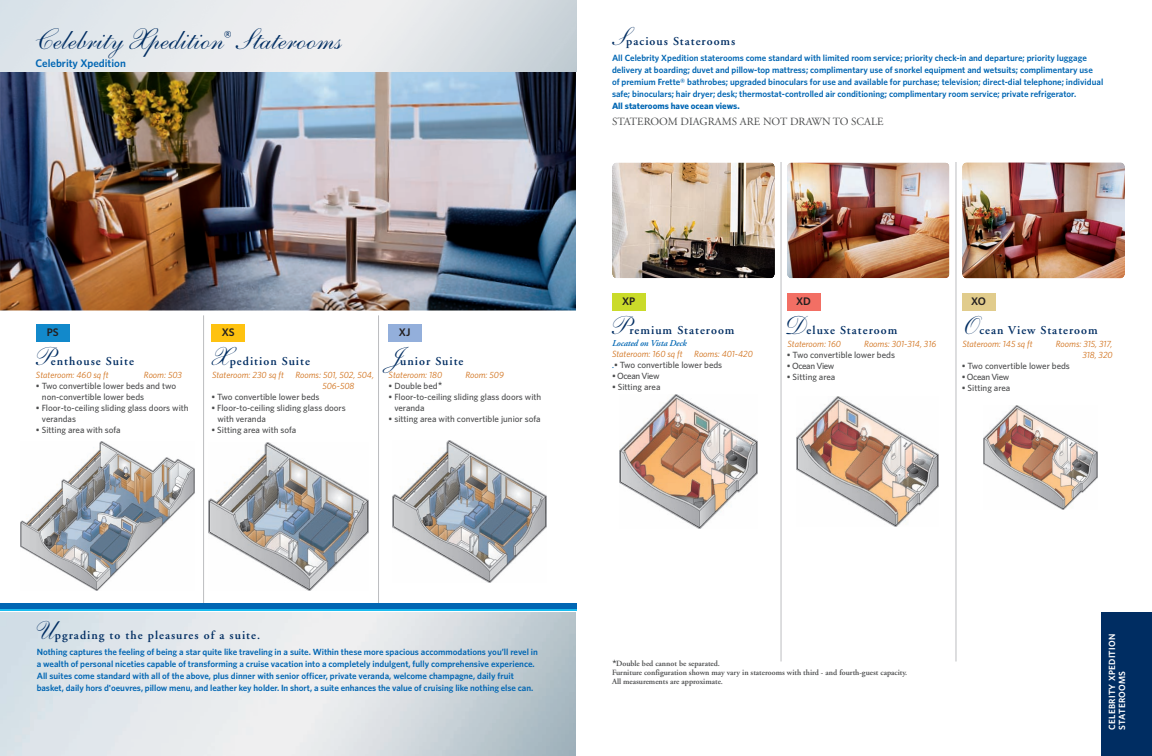
<style>
.page{position:relative;width:1152px;height:756px;background:#fff}
.page>*{position:absolute;margin:0;border:0;box-sizing:border-box;transform-origin:0 0}
.t1{font:30px "Shelley Andante Script";color:#002d62}
.t2{font:600 12px "Adobe Garamond";letter-spacing:.085em;color:#002d62}
.t3{font:11px "Adobe Garamond";color:#4b4c4d}
.t4{font:600 11px "Whitney";color:#0166b3}
.t5{font:600 11px "Whitney";color:#231f20}
.t6{font:600 9px/12px "Whitney";color:#0166b3}
.t7{font:500 9px/11px "Whitney";color:#4b4c4d}
.t8{font:italic 9px/11px "Whitney";color:#d06f18;text-align:right}
.t9{font:500 9px "Whitney";letter-spacing:-.04em;color:#4b4c4d}
.t10{font:600 9px/10px "Whitney";letter-spacing:.03em;color:#fff}
.t11{font:700 9px "Whitney";color:#0166b3}
.t12{font:italic 600 9px "Adobe Garamond";letter-spacing:-.015em;color:#0166b3}
.t13{font:600 8px/9px "Adobe Garamond";color:#4b4c4d}
.s1{font-family:"Shelley Andante Script";font-weight:400;font-size:26px}
.s2{font-size:12px}
.s3{font-weight:400;font-style:italic;color:#d06f18}
.s4{font-family:"Adobe Garamond";font-weight:600;font-style:italic;color:#0166b3}
.s5{font-family:"Whitney";font-weight:500;font-size:12px}
</style>
<div class="page">
<img style="left:20px;top:441px;width:175px;height:149px">
<div style="left:1102px;top:612px;width:50px;height:144px;background:#002d62"></div>
<hr style="left:781px;top:162px;width:1px;height:499px;background:#bcbdc0">
<hr style="left:956px;top:162px;width:1px;height:499px;background:#bcbdc0">
<hr style="left:203px;top:315px;width:1px;height:289px;background:#bcbdc0">
<hr style="left:378px;top:315px;width:1px;height:289px;background:#bcbdc0">
<div style="left:612px;top:293px;width:33px;height:17px;background:#cadb2a"></div>
<img style="left:612px;top:162px;width:163px;height:117px;border-radius:4px">
<img style="left:962px;top:162px;width:163px;height:117px;border-radius:4px">
<img style="left:787px;top:162px;width:163px;height:117px;border-radius:5px">
<img style="left:620px;top:395px;width:138px;height:133px">
<div style="left:962px;top:293px;width:33px;height:17px;background:#e1cc8c"></div>
<img style="left:983px;top:405px;width:114px;height:104px">
<div style="left:787px;top:293px;width:33px;height:17px;background:#f26f64"></div>
<img style="left:796px;top:397px;width:143px;height:130px">
<img style="left:0;top:72px;width:576px;height:238px">
<hr style="left:0;top:608px;width:576px;height:3px;background:#1abcef">
<div style="left:0;top:603px;width:576px;height:5px;background:#0166b3"></div>
<div style="left:36px;top:324px;width:33px;height:17px;background:#1289cb"></div>
<div style="left:212px;top:324px;width:33px;height:17px;background:#fec210"></div>
<div style="left:388px;top:324px;width:33px;height:17px;background:#93afdb"></div>
<img style="left:209px;top:443px;width:160px;height:148px">
<img style="left:393px;top:441px;width:153px;height:142px">
<h1 class="t1" style="left:32px;top:28px;width:306px">Celebrity Xpedition <sup>®</sup>Staterooms</h1>
<p class="t4" style="left:36px;top:57px;width:92px">Celebrity Xpedition</p>
<h2 class="t2" style="left:609px;top:37px;width:128px"><span class="s1">S</span>pacious Staterooms</h2>
<p class="t6" style="left:612px;top:52px;width:493px">All Celebrity Xpedition staterooms come standard with limited room service; priority check-in and departure; priority luggage delivery at boarding; duvet and pillow-top mattress; complimentary use of snorkel equipment and wetsuits; complimentary use<br>of premium Frette® bathrobes; upgraded binoculars for use and available for purchase; television; direct-dial telephone; individual safe; binoculars; hair dryer; desk; thermostat-controlled air conditioning; complimentary room service; private refrigerator.</p>
<p class="t11" style="left:612px;top:101px;width:129px">All staterooms have ocean views.</p>
<p class="t3" style="left:612px;top:117px;width:273px">STATEROOM DIAGRAMS ARE NOT DRAWN TO SCALE</p>
<p class="t5" style="left:622px;top:295px;width:15px">XP</p>
<p class="t5" style="left:796px;top:295px;width:16px">XD</p>
<p class="t5" style="left:971px;top:295px;width:16px">XO</p>
<p class="t5" style="left:47px;top:326px;width:13px">PS</p>
<h2 class="t2" style="left:32px;top:356px;width:104px"><span class="s1">P</span>enthouse Suite</h2>
<p class="t8" style="left:36px;top:369px;width:74px">Stateroom: 460 sq ft</p>
<p class="t8" style="left:144px;top:369px;width:40px">Room: 503</p>
<p class="t7" style="left:42px;top:380px;width:136px;text-indent:-6px">• Two convertible lower beds and two non-convertible lower beds</p>
<p class="t7" style="left:42px;top:402px;width:148px;text-indent:-6px">• Floor-to-ceiling sliding glass doors with verandas</p>
<p class="t7" style="left:36px;top:424px;width:86px">• Sitting area with sofa</p>
<p class="t5" style="left:222px;top:326px;width:14px">XS</p>
<h2 class="t2" style="left:207px;top:356px;width:105px"><span class="s1">X</span> pedition Suite</h2>
<p class="t8" style="left:212px;top:369px;width:73px">Stateroom: 230 sq ft</p>
<p class="t8" style="left:322px;top:369px;width:53px;text-align:left;text-indent:-27px">Rooms: 501, 502, 504,<br>506-508</p>
<p class="t7" style="left:211px;top:391px;width:110px">• Two convertible lower beds</p>
<p class="t7" style="left:217px;top:402px;width:130px;text-indent:-6px">• Floor-to-ceiling sliding glass doors with veranda</p>
<p class="t7" style="left:211px;top:424px;width:86px">• Sitting area with sofa</p>
<p class="t5" style="left:399px;top:326px;width:13px">XJ</p>
<h2 class="t2" style="left:385px;top:356px;width:80px"><span class="s1">J</span>unior Suite</h2>
<p class="t8" style="left:389px;top:369px;width:55px">Stateroom: 180</p>
<p class="t8" style="left:465px;top:369px;width:40px">Room: 509</p>
<p class="t7" style="left:389px;top:380px;width:55px">• Double bed<span class="s2">*</span></p>
<p class="t7" style="left:394px;top:391px;width:148px;text-indent:-6px">• Floor-to-ceiling sliding glass doors with veranda</p>
<p class="t7" style="left:389px;top:413px;width:154px">• sitting area with convertible junior sofa</p>
<h2 class="t2" style="left:608px;top:325px;width:129px"><span class="s1">P</span>remium Stateroom</h2>
<p class="t12" style="left:612px;top:340px;width:76px">Located on Vista Deck</p>
<p class="t8" style="left:612px;top:349px;width:72px">Stateroom: 160 sq ft</p>
<p class="t7" style="left:612px;top:349px;width:143px;text-indent:82px"><span class="s3">Rooms: 401-420 </span><span class="s4">.</span>• Two convertible lower beds</p>
<p class="t9" style="left:612px;top:371px;width:49px">• Ocean View</p>
<p class="t7" style="left:612px;top:382px;width:50px">• Sitting area</p>
<h2 class="t2" style="left:782px;top:325px;width:116px"><span class="s1">D</span>eluxe Stateroom</h2>
<p class="t8" style="left:787px;top:338px;width:55px">Stateroom: 160</p>
<p class="t8" style="left:864px;top:338px;width:73px">Rooms: 301-314, 316</p>
<p class="t7" style="left:787px;top:349px;width:110px">• Two convertible lower beds</p>
<p class="t9" style="left:787px;top:361px;width:49px">• Ocean View</p>
<p class="t7" style="left:787px;top:371px;width:50px">• Sitting area</p>
<h2 class="t2" style="left:957px;top:325px;width:142px"><span class="s1">O</span> cean View Stateroom</h2>
<p class="t8" style="left:962px;top:338px;width:72px">Stateroom: 145 sq ft</p>
<p class="t8" style="left:1056px;top:338px;width:58px">Rooms: 315, 317,<br>318, 320</p>
<p class="t7" style="left:962px;top:360px;width:110px">• Two convertible lower beds</p>
<p class="t9" style="left:962px;top:372px;width:49px">• Ocean View</p>
<p class="t7" style="left:962px;top:382px;width:50px">• Sitting area</p>
<h2 class="t2" style="left:32px;top:631px;width:230px"><span class="s1">U</span> pgrading to the pleasures of a suite.</h2>
<p class="t6" style="left:37px;top:646px;width:503px">Nothing captures the feeling of being a star quite like traveling in a suite. Within these more spacious accommodations you’ll revel in a wealth of personal niceties capable of transforming a cruise vacation into a completely indulgent, fully comprehensive experience.<br>All suites come standard with all of the above, plus dinner with senior officer, private veranda, welcome champagne, daily fruit basket, daily hors d'oeuvres, pillow menu, and leather key holder. In short, a suite enhances the value of cruising like nothing else can.</p>
<p class="t13" style="left:612px;top:660px;width:297px"><span class="s5">*</span>Double bed cannot be separated.<br>Furniture configuration shown may vary in staterooms with third - and fourth-guest capacity.<br>All measurements are approximate.</p>
<p class="t10" style="left:1107px;top:730px;width:97px;rotate:-90deg">CELEBRITY XPEDITION<br>STATEROOMS</p>
</div>
